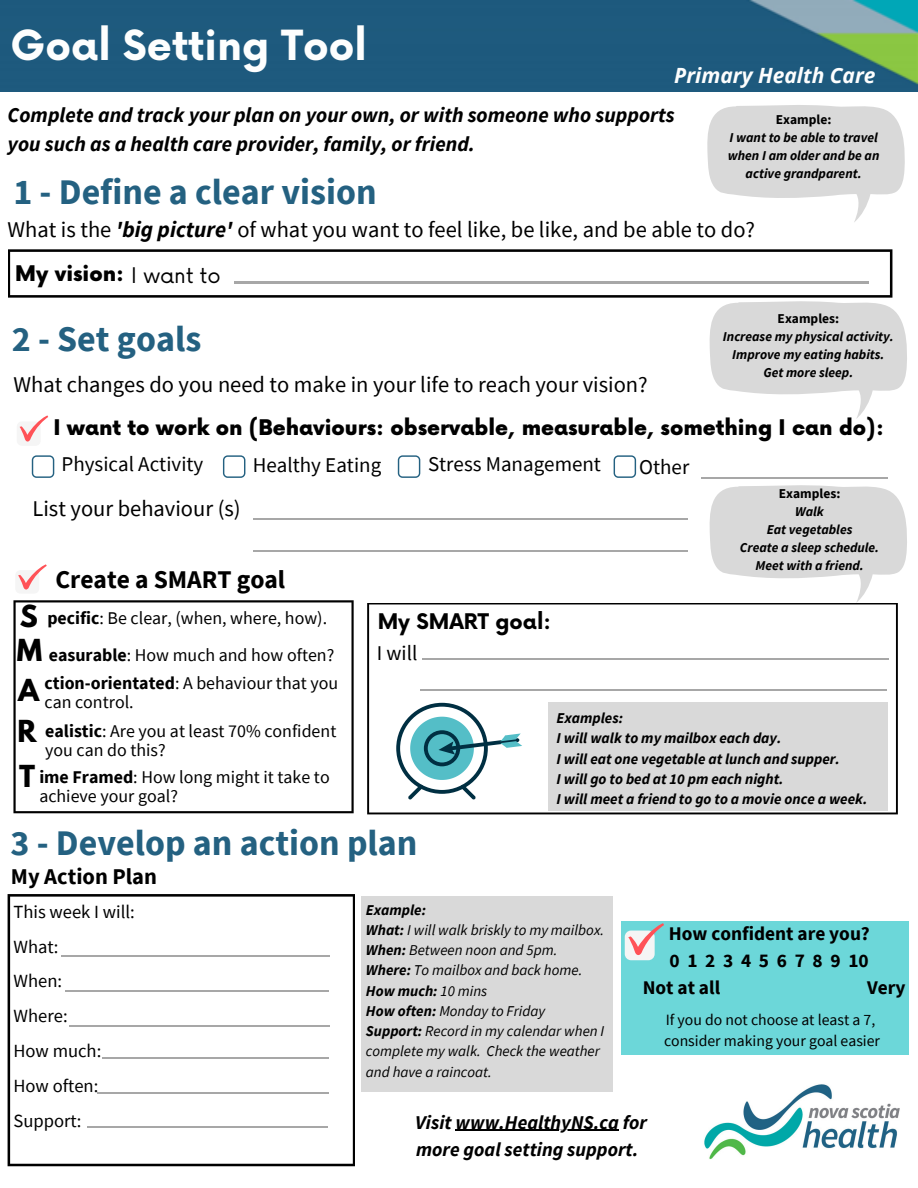
<style>
.page{position:relative;width:918px;height:1188px;background:#fff}
.page>*{position:absolute;margin:0;border:0;box-sizing:border-box;transform-origin:0 0}
.t1{font:700 40.5px "Now";color:#fdfefe}
.t2{font:700 36px "Source Sans Pro";color:#246181}
.t3{font:700 26.85px/34.7px "League Spartan";color:#000}
.t4{font:700 25.5px "Source Sans Pro";color:#000}
.t5{font:22.5px "Source Sans Pro";color:#000}
.t6{font:700 22.5px "Source Sans Pro";color:#000}
.t7{font:italic 700 21px/29.2px "Source Sans Pro";color:#000}
.t8{font:900 21px "Now";color:#000}
.t9{font:21px "Source Sans Pro";color:#000}
.t10{font:italic 700 21px "Open Sans";color:#fdfefe}
.t11{font:700 21px "Now";color:#000}
.t12{font:italic 700 19.5px/27px "Source Sans Pro";color:#000}
.t13{font:700 19.35px "Source Sans Pro";color:#000}
.t14{font:18.6px/34.8px "Source Sans Pro";color:#000}
.t15{font:17.85px/19.2px "Source Sans Pro";color:#000}
.t16{font:15.75px/21.3px "Source Sans Pro";color:#000}
.t17{font:italic 15px/20.2px "Source Sans Pro";color:#000}
.t18{font:italic 700 15px/20.2px "Source Sans Pro";color:#000}
.t19{font:italic 700 13.5px/18px "Source Sans Pro";color:#000;text-align:center}
.t20{font:700 13.5px "Source Sans Pro";color:#000}
.s1{font-weight:700;font-style:italic}
.s2{font-weight:400}
.s3{font-weight:700}
</style>
<div class="page">
<img style="left:704px;top:1084px;width:196px;height:76px">
<img style="left:0;top:1px;width:918px;height:91px">
<svg style="left:32px;top:455px;width:22px;height:23px"></svg>
<svg style="left:18px;top:564px;width:29px;height:26px"></svg>
<div style="left:362px;top:896px;width:251px;height:196px;background:#d9d9d9"></div>
<svg style="left:367px;top:603px;width:531px;height:211px"></svg>
<hr style="left:422px;top:659px;width:467px;height:1px;background:#000">
<svg style="left:396px;top:703px;width:126px;height:96px"></svg>
<svg style="left:8px;top:894px;width:347px;height:272px"></svg>
<div style="left:621px;top:921px;width:288px;height:133px;background:#6cd7d9"></div>
<svg style="left:625px;top:923px;width:39px;height:37px"></svg>
<svg style="left:13px;top:600px;width:341px;height:213px"></svg>
<hr style="left:254px;top:519px;width:434px;height:1px;background:#000">
<svg style="left:223px;top:455px;width:22px;height:23px"></svg>
<svg style="left:398px;top:455px;width:22px;height:23px"></svg>
<svg style="left:614px;top:455px;width:22px;height:23px"></svg>
<svg style="left:8px;top:249px;width:899px;height:193px"></svg>
<svg style="left:707px;top:105px;width:198px;height:117px"></svg>
<svg style="left:709px;top:485px;width:198px;height:118px"></svg>
<hr style="left:456px;top:1130px;width:163px;height:1px;background:#000">
<hr style="left:701px;top:478px;width:187px;height:1px;background:#000">
<hr style="left:420px;top:689px;width:467px;height:1px;background:#000">
<hr style="left:254px;top:550px;width:434px;height:1px;background:#000">
<h1 class="t1" style="left:11px;top:23px;width:358px">Goal Setting Tool</h1>
<h3 class="t7" style="left:8px;top:99px;width:669px">Complete and track your plan on your own, or with someone who supports you such as a health care provider, family, or friend.</h3>
<h3 class="t10" style="left:674px;top:61px;width:203px">Primary Health Care</h3>
<p class="t20" style="left:776px;top:111px;width:57px">Example:</p>
<p class="t19" style="left:728px;top:128px;width:153px">I want to be able to travel when I am older and be an active grandparent.</p>
<h2 class="t2" style="left:13px;top:168px;width:365px">1 - Define a clear vision</h2>
<h3 class="t5" style="left:8px;top:215px;width:749px">What is the <span class="s1">'big picture'</span> of what you want to feel like, be like, and be able to do?</h3>
<h3 class="t8" style="left:15px;top:262px;width:207px">My vision: <span class="s2">I want to</span></h3>
<h2 class="t2" style="left:12px;top:316px;width:191px">2 - Set goals</h2>
<h3 class="t5" style="left:13px;top:370px;width:636px">What changes do you need to make in your life to reach your vision?</h3>
<p class="t20" style="left:778px;top:310px;width:63px">Examples:</p>
<p class="t19" style="left:723px;top:327px;width:172px">Increase my physical activity.<br>Improve my eating habits.<br>Get more sleep.</p>
<h3 class="t8" style="left:53px;top:416px;width:832px">I want to work on (Behaviours: observable, measurable, something I can do):</h3>
<h3 class="t9" style="left:62px;top:451px;width:143px">Physical Activity</h3>
<h3 class="t5" style="left:33px;top:494px;width:210px">List your behaviour (s)</h3>
<h3 class="t9" style="left:253px;top:451px;width:130px">Healthy Eating</h3>
<h3 class="t9" style="left:428px;top:451px;width:175px">Stress Management</h3>
<h3 class="t9" style="left:639px;top:453px;width:52px">Other</h3>
<h3 class="t4" style="left:55px;top:563px;width:231px">Create a SMART goal</h3>
<p class="t20" style="left:779px;top:485px;width:63px">Examples:</p>
<p class="t19" style="left:740px;top:502px;width:141px">Walk<br>Eat vegetables<br>Create a sleep schedule.<br>Meet with a friend.</p>
<h3 class="t3" style="left:17px;top:602px;width:27px">S<br>M</h3>
<h3 class="t3" style="left:17px;top:673px;width:23px;line-height:41.1px">A<br>R</h3>
<h3 class="t3" style="left:19px;top:762px;width:18px">T</h3>
<p class="t15" style="left:47px;top:599px;width:289px;line-height:37px"><span class="s3">pecific</span>: Be clear, (when, where, how). <span class="s3">easurable</span>: How much and how often?</p>
<p class="t15" style="left:45px;top:673px;width:295px"><span class="s3">ction-orientated</span>: A behaviour that you can control.</p>
<p class="t15" style="left:45px;top:721px;width:293px"><span class="s3">ealistic</span>: Are you at least 70% confident you can do this?</p>
<p class="t15" style="left:39px;top:767px;width:292px"><span class="s3">ime Framed</span>: How long might it take to achieve your goal?</p>
<h3 class="t11" style="left:378px;top:610px;width:175px">My SMART goal:</h3>
<h3 class="t9" style="left:377px;top:639px;width:42px">I will</h3>
<p class="t18" style="left:557px;top:708px;width:312px">Examples:<br>I will walk to my mailbox each day.<br>I will eat one vegetable at lunch and supper.<br>I will go to bed at 10 pm each night.<br>I will meet a friend to go to a movie once a week.</p>
<h2 class="t2" style="left:11px;top:819px;width:408px">3 - Develop an action plan</h2>
<h3 class="t6" style="left:11px;top:862px;width:148px">My Action Plan</h3>
<p class="t17" style="left:366px;top:899px;width:240px"><span class="s3">Example:<br>What:</span> I will walk briskly to my mailbox.<br><span class="s3">When:</span> Between noon and 5pm.<br><span class="s3">Where:</span> To mailbox and back home.<br><span class="s3">How much:</span> 10 mins<br><span class="s3">How often:</span> Monday to Friday<br><span class="s3">Support:</span> Record in my calendar when I complete my walk. Check the weather and have a raincoat.</p>
<h3 class="t12" style="left:415px;top:1108px;width:233px">Visit www.HealthyNS.ca for more goal setting support.</h3>
<p class="t14" style="left:13px;top:894px;width:123px">This week I will:<br>What:<br>When:<br>Where:<br>How much:<br>How often:<br>Support:</p>
<p class="t13" style="left:669px;top:921px;width:203px">How confident are you?</p>
<p class="t13" style="left:669px;top:948px;width:201px">0 1 2 3 4 5 6 7 8 9 10</p>
<p class="t13" style="left:643px;top:975px;width:79px">Not at all</p>
<p class="t13" style="left:867px;top:975px;width:40px">Very</p>
<p class="t16" style="left:664px;top:1008px;width:218px">If you do not choose at least a 7, consider making your goal easier</p>
</div>
